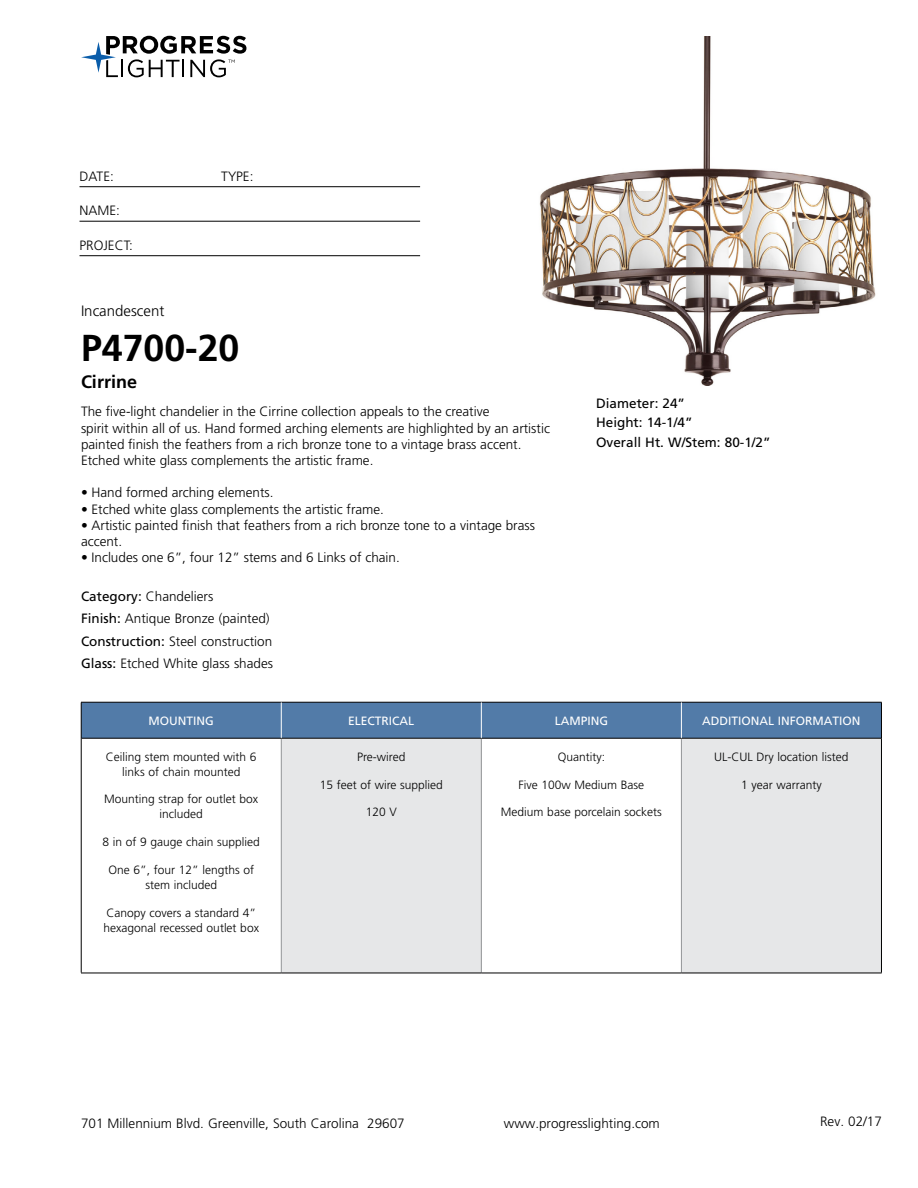
<style>
.page{position:relative;width:918px;height:1188px;background:#fff}
.page>*{position:absolute;margin:0;border:0;box-sizing:border-box;transform-origin:0 0}
.t1{font:700 37.5px "Frutiger LT Std";color:#000}
.t2{font:700 18px "Frutiger LT Std";color:#000}
.t3{font:300 15px "Frutiger LT Std";color:#000}
.t4{font:300 13.5px/16.2px "Frutiger LT Std";color:#000}
.t5{font:13.5px/19.5px "Frutiger LT Std";color:#000}
.t6{font:300 12px/15px "Frutiger LT Std";color:#000;text-align:center}
.t7{font:12px "Frutiger LT Std";color:#fff}
.s1{font-weight:400}
</style>
<div class="page">
<svg style="left:81px;top:36px;width:165px;height:41px"></svg>
<hr style="left:80px;top:186px;width:340px;height:1px;background:#000">
<hr style="left:80px;top:221px;width:340px;height:1px;background:#000">
<hr style="left:80px;top:255px;width:340px;height:1px;background:#000">
<div style="left:82px;top:703px;width:799px;height:35px;background:#527ba8"></div>
<div style="left:281px;top:738px;width:200px;height:235px;background:#e6e7e8"></div>
<div style="left:681px;top:738px;width:200px;height:235px;background:#e6e7e8"></div>
<hr style="left:281px;top:739px;width:1px;height:234px;background:#939598">
<hr style="left:481px;top:739px;width:1px;height:234px;background:#939598">
<hr style="left:681px;top:739px;width:1px;height:234px;background:#939598">
<hr style="left:81px;top:738px;width:200px;height:1px;background:#000">
<hr style="left:281px;top:738px;width:200px;height:1px;background:#000">
<hr style="left:481px;top:738px;width:200px;height:1px;background:#000">
<hr style="left:681px;top:738px;width:200px;height:1px;background:#000">
<hr style="left:81px;top:973px;width:200px;height:1px;background:#000">
<hr style="left:281px;top:973px;width:200px;height:1px;background:#000">
<hr style="left:481px;top:973px;width:200px;height:1px;background:#000">
<hr style="left:681px;top:973px;width:201px;height:1px;background:#000">
<hr style="left:81px;top:702px;width:200px;height:1px;background:#000">
<hr style="left:81px;top:702px;width:1px;height:36px;background:#000">
<hr style="left:281px;top:702px;width:200px;height:1px;background:#000">
<hr style="left:481px;top:702px;width:200px;height:1px;background:#000">
<hr style="left:681px;top:702px;width:201px;height:1px;background:#000">
<hr style="left:881px;top:702px;width:1px;height:36px;background:#000">
<hr style="left:81px;top:738px;width:1px;height:235px;background:#000">
<hr style="left:881px;top:738px;width:1px;height:235px;background:#000">
<hr style="left:281px;top:702px;width:1px;height:36px;background:#fff">
<hr style="left:681px;top:702px;width:1px;height:36px;background:#fff">
<hr style="left:481px;top:702px;width:1px;height:36px;background:#fff">
<img style="left:539px;top:36px;width:337px;height:349px">
<p class="t4" style="left:80px;top:168px;width:36px">DATE:</p>
<p class="t4" style="left:221px;top:168px;width:34px">TYPE:</p>
<p class="t4" style="left:80px;top:203px;width:42px">NAME:</p>
<p class="t4" style="left:80px;top:237px;width:55px">PROJECT:</p>
<p class="t3" style="left:81px;top:302px;width:85px">Incandescent</p>
<h1 class="t1" style="left:81px;top:326px;width:160px">P4700-20</h1>
<h2 class="t2" style="left:81px;top:371px;width:58px">Cirrine</h2>
<p class="t4" style="left:81px;top:404px;width:471px">The five-light chandelier in the Cirrine collection appeals to the creative<br>spirit within all of us. Hand formed arching elements are highlighted by an artistic painted finish the feathers from a rich bronze tone to a vintage brass accent.<br>Etched white glass complements the artistic frame.</p>
<p class="t4" style="left:81px;top:485px;width:194px">• Hand formed arching elements.</p>
<p class="t4" style="left:81px;top:501px;width:304px">• Etched white glass complements the artistic frame.</p>
<p class="t4" style="left:81px;top:517px;width:456px">• Artistic painted finish that feathers from a rich bronze tone to a vintage brass accent.</p>
<p class="t4" style="left:81px;top:550px;width:320px">• Includes one 6”, four 12” stems and 6 Links of chain.</p>
<p class="t4" style="left:81px;top:585px;width:194px;line-height:22.5px"><span class="s1">Category:</span> Chandeliers<br><span class="s1">Finish:</span> Antique Bronze (painted)<br><span class="s1">Construction:</span> Steel construction<br><span class="s1">Glass:</span> Etched White glass shades</p>
<p class="t5" style="left:596px;top:393px;width:176px">Diameter: 24”<br>Height: 14-1/4”<br>Overall Ht. W/Stem: 80-1/2”</p>
<p class="t7" style="left:149px;top:714px;width:67px">MOUNTING</p>
<p class="t7" style="left:348px;top:714px;width:68px">ELECTRICAL</p>
<p class="t7" style="left:555px;top:714px;width:55px">LAMPING</p>
<p class="t7" style="left:702px;top:714px;width:160px">ADDITIONAL INFORMATION</p>
<p class="t6" style="left:106px;top:749px;width:152px">Ceiling stem mounted with 6 links of chain mounted</p>
<p class="t6" style="left:104px;top:792px;width:156px">Mounting strap for outlet box included</p>
<p class="t6" style="left:103px;top:835px;width:159px">8 in of 9 gauge chain supplied</p>
<p class="t6" style="left:108px;top:863px;width:147px">One 6”, four 12” lengths of stem included</p>
<p class="t6" style="left:104px;top:905px;width:157px;text-align:left">Canopy covers a standard 4” hexagonal recessed outlet box</p>
<p class="t6" style="left:357px;top:749px;width:50px">Pre-wired</p>
<p class="t6" style="left:320px;top:777px;width:125px">15 feet of wire supplied</p>
<p class="t6" style="left:366px;top:805px;width:33px">120 V</p>
<p class="t6" style="left:714px;top:749px;width:136px">UL-CUL Dry location listed</p>
<p class="t6" style="left:741px;top:777px;width:82px">1 year warranty</p>
<p class="t6" style="left:558px;top:749px;width:49px">Quantity:</p>
<p class="t6" style="left:519px;top:777px;width:127px">Five 100w Medium Base</p>
<p class="t6" style="left:501px;top:805px;width:162px">Medium base porcelain sockets</p>
<p class="t4" style="left:81px;top:1115px;width:325px">701 Millennium Blvd. Greenville, South Carolina 29607</p>
<p class="t4" style="left:504px;top:1115px;width:158px">www.progresslighting.com</p>
<p class="t4" style="left:820px;top:1114px;width:63px">Rev. 02/17</p>
</div>
